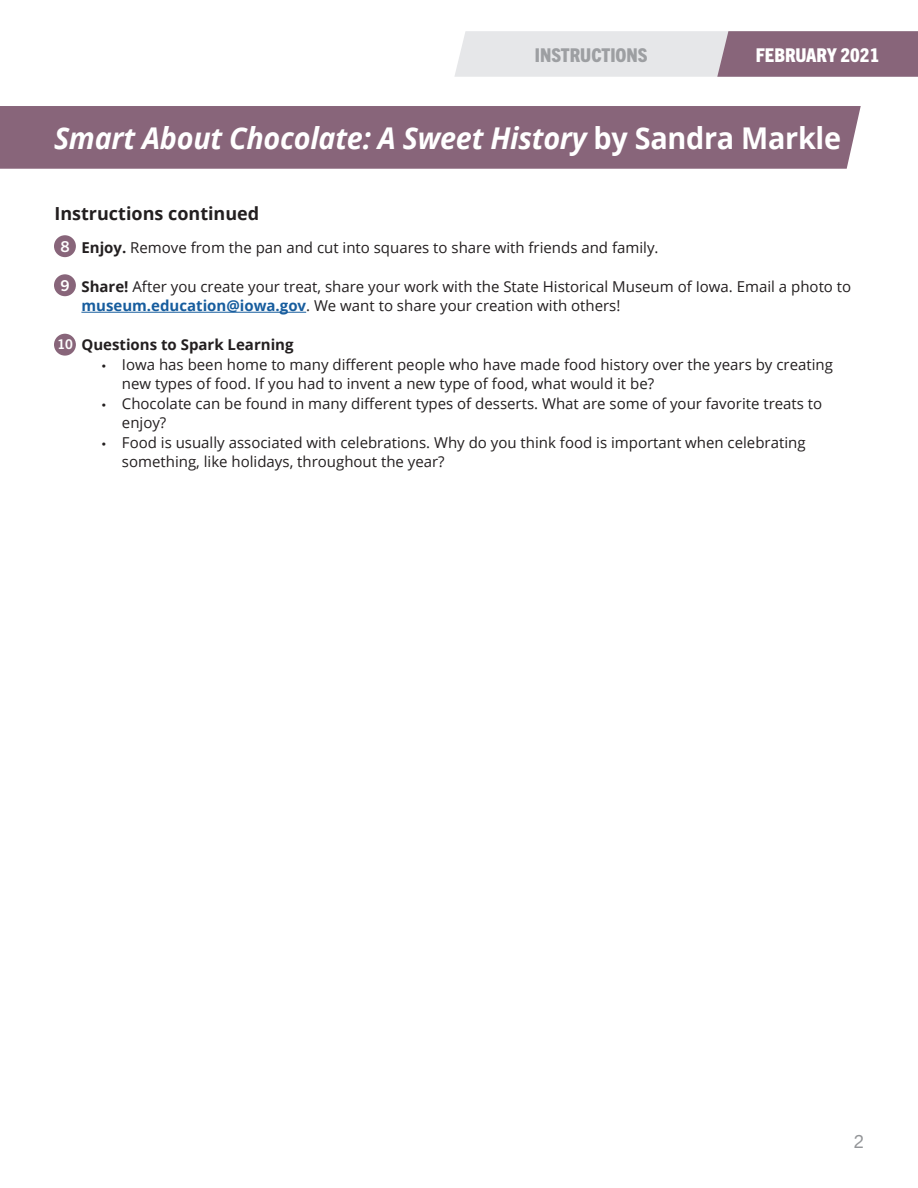
<style>
.page{position:relative;width:918px;height:1188px;background:#fff}
.page>*{position:absolute;margin:0;border:0;box-sizing:border-box;transform-origin:0 0}
.Header_2__3{font:italic 700 30px "Open Sans";letter-spacing:-.01em;color:#fff;scale:.96 1}
.t1{font:800 condensed 19.05px "Trade Gothic Next LT Pro";color:#9d9fa2}
.t2{font:800 condensed 19.05px "Trade Gothic Next LT Pro";color:#fff}
.t3{font:700 18px "Open Sans";color:#231f20}
.t4{font:18px "Trade Gothic Next LT Pro";color:#939598}
.t5{font:15px/19.5px "Open Sans";color:#231f20}
.t6{font:700 15px "Open Sans";color:#231f20}
.t7{font:700 15px "Trade Gothic Next LT Pro";color:#fff}
.t8{font:700 13.5px "Trade Gothic Next LT Pro";color:#fff}
.s1{font-style:normal}
.s2{font-weight:700}
.s3{font-weight:700;color:#175d9e}
.s4{font-family:"Myriad Pro"}
</style>
<div class="page">
<div style="left:0;top:106px;width:861px;height:63px;background:#88657a"></div>
<svg style="left:455px;top:31px;width:463px;height:46px;background:#bfb1bb"></svg>
<hr style="left:81px;top:312px;width:225px;height:1px;background:#175d9e">
<div style="left:54px;top:235px;width:22px;height:22px;background:#88657a;border-radius:50%"></div>
<div style="left:54px;top:274px;width:22px;height:22px;background:#88657a;border-radius:50%"></div>
<div style="left:54px;top:334px;width:22px;height:22px;background:#88657a;border-radius:50%"></div>
<p class="t1" style="left:535px;top:42px;width:114px">INSTRUCTIONS</p>
<p class="t2" style="left:756px;top:42px;width:125px">FEBRUARY 2021</p>
<p class="Header_2__3" style="left:54px;top:117px;width:821px">Smart About Chocolate: A Sweet History <span class="s1">by Sandra Markle</span></p>
<p class="t3" style="left:54px;top:201px;width:206px">Instructions continued</p>
<p class="t5" style="left:81px;top:237px;width:579px"><span class="s2">Enjoy.</span> Remove from the pan and cut into squares to share with friends and family.</p>
<p class="t5" style="left:81px;top:276px;width:771px"><span class="s2">Share!</span> After you create your treat, share your work with the State Historical Museum of Iowa. Email a photo to <span class="s3">museum.education@iowa.gov</span>. We want to share your creation with others!</p>
<p class="t6" style="left:81px;top:334px;width:214px">Questions to Spark Learning</p>
<p class="t5" style="left:122px;top:354px;width:713px;text-indent:-20px"><span class="s4">•</span> Iowa has been home to many different people who have made food history over the years by creating new types of food. If you had to invent a new type of food, what would it be?</p>
<p class="t5" style="left:122px;top:393px;width:702px;text-indent:-20px"><span class="s4">•</span> Chocolate can be found in many different types of desserts. What are some of your favorite treats to enjoy?</p>
<p class="t5" style="left:122px;top:432px;width:685px;text-indent:-20px"><span class="s4">•</span> Food is usually associated with celebrations. Why do you think food is important when celebrating something, like holidays, throughout the year?</p>
<p class="t7" style="left:61px;top:236px;width:10px">8</p>
<p class="t7" style="left:61px;top:275px;width:10px">9</p>
<p class="t8" style="left:58px;top:334px;width:17px">10</p>
<p class="t4" style="left:854px;top:1129px;width:12px">2</p>
</div>
